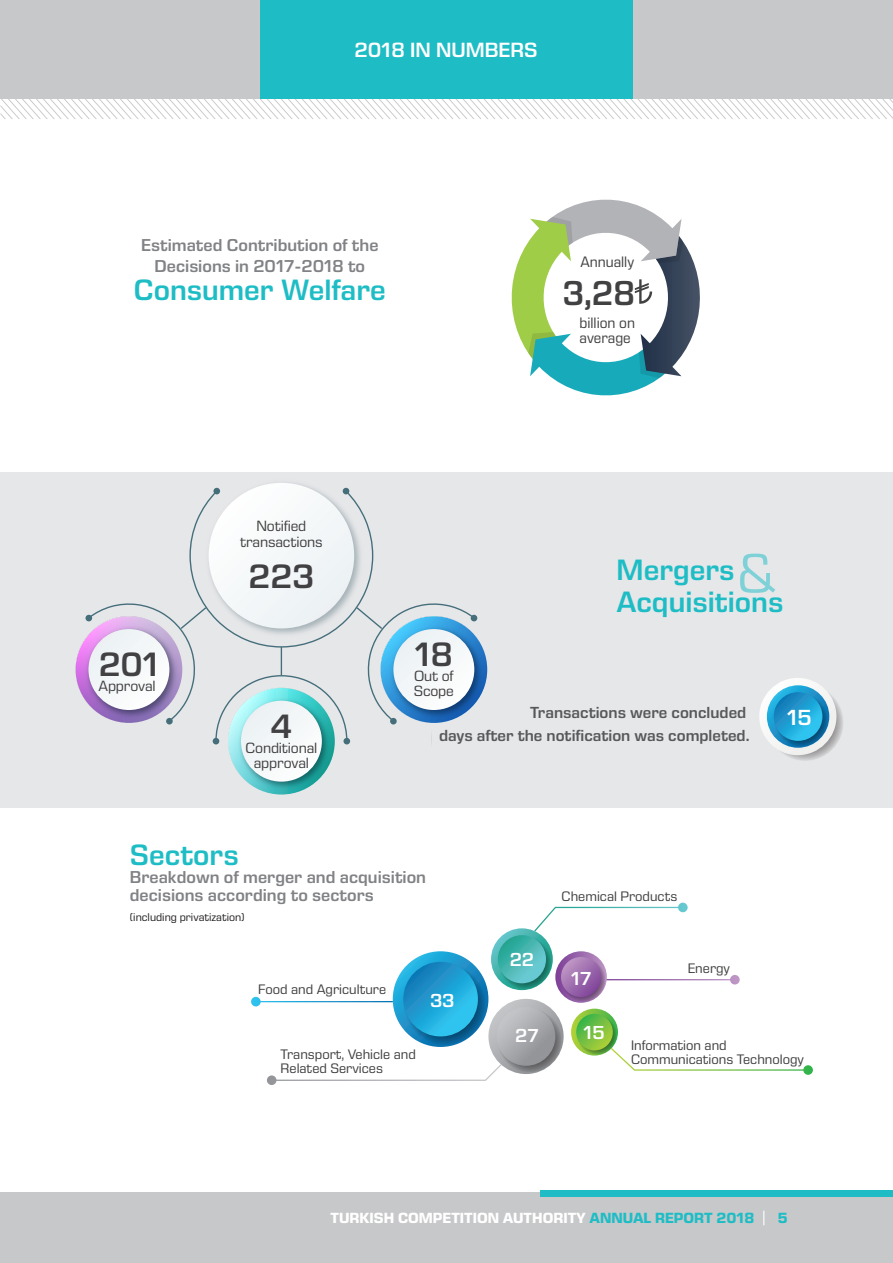
<style>
.page{position:relative;width:893px;height:1263px;background:#fff}
.page>*{position:absolute;margin:0;border:0;box-sizing:border-box;transform-origin:0 0}
.t1{font:56.7px "Eurostile Next LT Pro";color:#19bcc7}
.t2{font:600 35.1px "Eurostile Next LT Pro";color:#414042;scale:.96 1}
.t3{font:600 34.35px "Eurostile Next LT Pro";color:#414042}
.t4{font:600 30px/31.7px "Eurostile Next LT Pro";color:#1ebdc5}
.t5{font:600 22.35px "Eurostile Next LT Pro";color:#fff}
.t6{font:600 21px "Eurostile Next LT Pro";color:#fff}
.t7{font:600 19.2px "Eurostile Next LT Pro";color:#fff}
.t8{font:600 17.55px/21px "Eurostile Next LT Pro";color:#808285;text-align:center}
.t9{font:600 16.35px "Eurostile Next LT Pro";color:#57585a}
.t10{font:15.45px/15.5px "Eurostile Next LT Pro";color:#414042;scale:.96 1}
.t11{font:15.15px/15.1px "Eurostile Next LT Pro";letter-spacing:-.01em;color:#414042;text-align:center}
.t12{font:700 15px "Eurostile Next LT Pro";color:#fff}
.t13{font:700 15px "Eurostile Next LT Pro";color:#1ebdc5}
.t14{font:14.1px/14.1px "Eurostile Next LT Pro";color:#414042}
.t15{font:11.55px "Eurostile Next LT Pro";color:#231f20}
.s1{color:#1ebdc5}
</style>
<div class="page">
<div style="left:0;top:1193px;width:893px;height:70px;background:#c7c8ca"></div>
<svg style="left:0;top:98px;width:893px;height:21px"></svg>
<svg style="left:763px;top:1210px;width:1px;height:15px"></svg>
<div style="left:632px;top:0;width:261px;height:98px;background:#c7c8ca"></div>
<div style="left:541px;top:1191px;width:352px;height:6px;background:#1ebdc5"></div>
<div style="left:260px;top:0;width:372px;height:98px;background:#1ebdc5"></div>
<div style="left:0;top:0;width:260px;height:98px;background:#c7c8ca"></div>
<div style="left:0;top:472px;width:893px;height:335px;background:#e6e7e9"></div>
<svg style="left:511px;top:199px;width:189px;height:197px"></svg>
<svg style="left:76px;top:616px;width:106px;height:107px"></svg>
<img style="left:477px;top:638px;width:8px;height:63px">
<img style="left:83px;top:638px;width:3px;height:63px">
<img style="left:235px;top:756px;width:98px;height:37px">
<div style="left:241px;top:701px;width:81px;height:81px;background:#f9fbfb;border-radius:40px"></div>
<svg style="left:730px;top:975px;width:10px;height:9px"></svg>
<svg style="left:393px;top:951px;width:95px;height:96px;background:#219ed1"></svg>
<svg style="left:404px;top:963px;width:81px;height:82px"></svg>
<svg style="left:403px;top:962px;width:75px;height:74px;background:#21a3d6"></svg>
<svg style="left:488px;top:999px;width:76px;height:75px"></svg>
<svg style="left:497px;top:1008px;width:65px;height:64px"></svg>
<svg style="left:497px;top:1007px;width:58px;height:59px;background:#a7a9ac"></svg>
<svg style="left:491px;top:928px;width:62px;height:62px"></svg>
<svg style="left:498px;top:936px;width:53px;height:53px"></svg>
<svg style="left:498px;top:935px;width:48px;height:48px;background:#4cb9b5"></svg>
<svg style="left:555px;top:951px;width:52px;height:52px"></svg>
<svg style="left:562px;top:958px;width:43px;height:44px"></svg>
<svg style="left:561px;top:957px;width:40px;height:40px"></svg>
<svg style="left:571px;top:1009px;width:47px;height:46px"></svg>
<svg style="left:577px;top:1014px;width:40px;height:40px"></svg>
<svg style="left:576px;top:1014px;width:37px;height:36px"></svg>
<svg style="left:533px;top:903px;width:155px;height:30px"></svg>
<svg style="left:609px;top:1046px;width:204px;height:29px"></svg>
<svg style="left:267px;top:1063px;width:236px;height:22px"></svg>
<svg style="left:251px;top:997px;width:10px;height:9px"></svg>
<svg style="left:86px;top:488px;width:391px;height:268px"></svg>
<svg style="left:766px;top:684px;width:78px;height:77px"></svg>
<div style="left:759px;top:678px;width:77px;height:77px;background:#f5f5f4;border-radius:39px"></div>
<svg style="left:767px;top:685px;width:62px;height:63px"></svg>
<svg style="left:774px;top:693px;width:53px;height:53px"></svg>
<svg style="left:774px;top:692px;width:48px;height:49px;background:#20a2d5"></svg>
<h3 class="t6" style="left:355px;top:39px;width:184px">2018 IN NUMBERS</h3>
<p class="t8" style="left:141px;top:234px;width:239px">Estimated Contribution of the<br>Decisions in 2017-2018 to</p>
<h3 class="t4" style="left:134px;top:275px;width:254px">Consumer Welfare</h3>
<h3 class="t3" style="left:99px;top:645px;width:62px">201</h3>
<p class="t11" style="left:99px;top:678px;width:59px">Approval</p>
<p class="t11" style="left:240px;top:519px;width:84px">Notified transactions</p>
<h3 class="t3" style="left:249px;top:557px;width:67px">223</h3>
<h3 class="t3" style="left:415px;top:635px;width:40px">18</h3>
<p class="t11" style="left:414px;top:668px;width:42px;text-align:left">Out of<br>Scope</p>
<p class="t10" style="left:580px;top:254px;width:57px">Annually</p>
<h2 class="t2" style="left:562px;top:274px;width:77px">3,28</h2>
<p class="t10" style="left:579px;top:315px;width:59px">billion on average</p>
<h1 class="t1" style="left:737px;top:542px;width:42px">&amp;</h1>
<h3 class="t4" style="left:617px;top:555px;width:168px">Mergers<br>Acquisitions</h3>
<h3 class="t3" style="left:270px;top:707px;width:24px">4</h3>
<p class="t11" style="left:245px;top:740px;width:73px">Conditional approval</p>
<p class="t9" style="left:530px;top:703px;width:218px">Transactions were concluded</p>
<h3 class="t5" style="left:781px;top:699px;width:26px">15</h3>
<p class="t9" style="left:439px;top:726px;width:312px">days after the notification was completed.</p>
<p class="t9" style="left:536px;top:710px;width:218px">Transactions were concluded</p>
<h3 class="t5" style="left:787px;top:705px;width:26px">15</h3>
<h3 class="t4" style="left:130px;top:839px;width:110px">Sectors</h3>
<p class="t8" style="left:130px;top:868px;width:298px;line-height:18px;text-align:left">Breakdown of merger and acquisition decisions according to sectors</p>
<p class="t15" style="left:130px;top:910px;width:116px">(including privatization)</p>
<p class="t14" style="left:562px;top:890px;width:117px">Chemical Products</p>
<p class="t14" style="left:258px;top:982px;width:129px">Food and Agriculture</p>
<h3 class="t7" style="left:430px;top:990px;width:26px">33</h3>
<p class="t14" style="left:281px;top:1047px;width:137px">Transport, Vehicle and<br>Related Services</p>
<h3 class="t7" style="left:510px;top:949px;width:26px">22</h3>
<h3 class="t7" style="left:515px;top:1025px;width:25px">27</h3>
<h3 class="t7" style="left:571px;top:967px;width:22px">17</h3>
<h3 class="t7" style="left:583px;top:1022px;width:23px">15</h3>
<p class="t14" style="left:688px;top:961px;width:44px">Energy</p>
<p class="t14" style="left:631px;top:1039px;width:174px">Information and<br>Communications Technology</p>
<p class="t12" style="left:331px;top:1209px;width:425px">TURKISH COMPETITION AUTHORITY <span class="s1">ANNUAL REPORT 2018</span></p>
<p class="t13" style="left:778px;top:1209px;width:11px">5</p>
</div>
